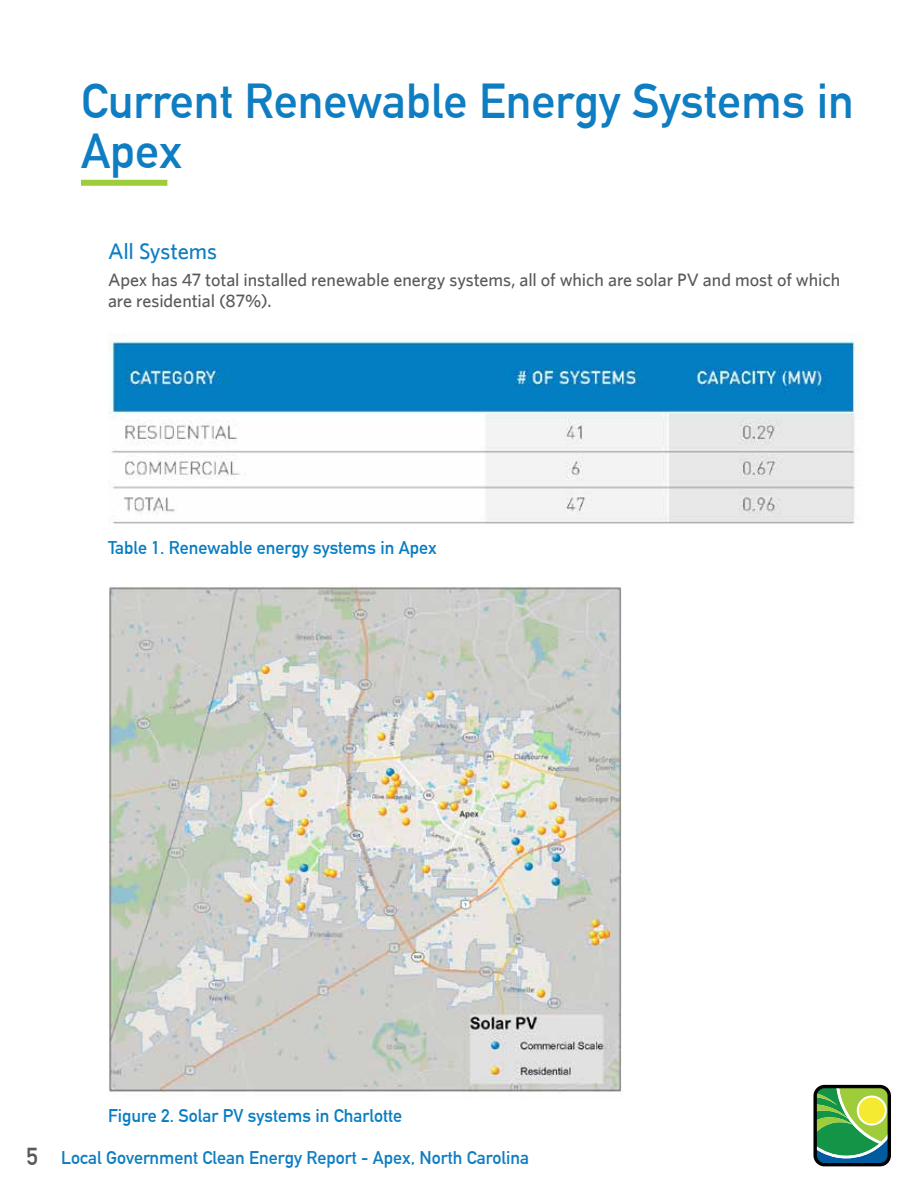
<style>
.page{position:relative;width:918px;height:1188px;background:#fff}
.page>*{position:absolute;margin:0;border:0;box-sizing:border-box;transform-origin:0 0}
.t1{font:700 48px/49.5px "DIN Alternate";color:#0e7dc2}
.t2{font:500 22.5px "Whitney";letter-spacing:-.005em;color:#0e7dc2}
.t3{font:500 18px/21px "Whitney";letter-spacing:-.005em;color:#58595b}
.t4{font:700 18px "DIN Alternate";color:#077ec3}
.t5{font:700 18px "DIN Alternate";color:#0e7dc2}
.s1{font-size:24px;color:#58595b}
</style>
<div class="page">
<svg style="left:813px;top:1085px;width:78px;height:81px;background:#5f9956"></svg>
<div style="left:81px;top:180px;width:86px;height:6px;background:#9fcc3b"></div>
<img style="left:108px;top:333px;width:753px;height:191px">
<img style="left:108px;top:585px;width:514px;height:508px">
<h1 class="t1" style="left:81px;top:73px;width:775px">Current Renewable Energy Systems in<br>Apex</h1>
<p class="t2" style="left:108px;top:238px;width:111px">All Systems</p>
<p class="t3" style="left:108px;top:269px;width:734px">Apex has 47 total installed renewable energy systems, all of which are solar PV and most of which are residential (87%).</p>
<p class="t4" style="left:108px;top:534px;width:330px">Table 1. Renewable energy systems in Apex</p>
<p class="t4" style="left:108px;top:1102px;width:295px">Figure 2. Solar PV systems in Charlotte</p>
<p class="t5" style="left:27px;top:1144px;width:504px"><span class="s1">5</span> Local Government Clean Energy Report - Apex, North Carolina</p>
</div>
